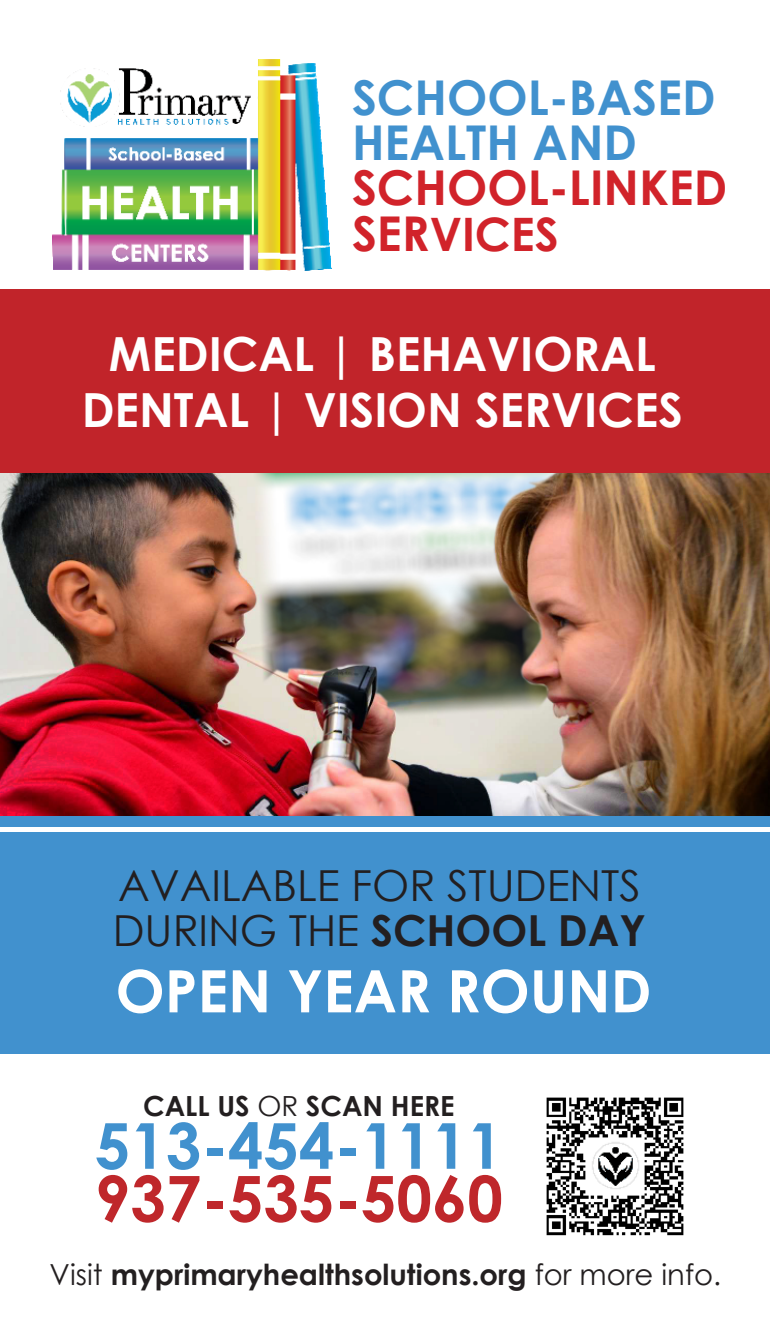
<style>
.page{position:relative;width:770px;height:1337px;background:#fff}
.page>*{position:absolute;margin:0;border:0;box-sizing:border-box;transform-origin:0 0}
.t1{font:700 63.23px "Century Gothic";color:#4191ce}
.t2{font:700 63.23px "Century Gothic";color:#bf272b}
.t3{font:700 58.5px "Century Gothic";color:#fff}
.t4{font:700 47.93px/45.2px "Century Gothic";color:#d1232a}
.t5{font:700 47.93px "Century Gothic";color:#4191ce}
.t6{font:700 47.02px "Century Gothic";color:#fff}
.t7{font:700 46.12px "Century Gothic";color:#d1232a}
.t8{font:42.75px/45px "Century Gothic";color:#231f20}
.t9{font:700 29.03px "Century Gothic";color:#231f20}
.t10{font:700 27.68px "Century Gothic";color:#231f20}
.s1{color:#4191ce}
.s2{font-size:47.93px}
.s3{font-weight:700}
.s4{font-weight:400}
</style>
<div class="page">
<div style="left:0;top:289px;width:770px;height:762px;background:#c1242a"></div>
<div style="left:0;top:734px;width:770px;height:319px;background:#4191ce"></div>
<img style="left:546px;top:1097px;width:138px;height:137px">
<img style="left:0;top:473px;width:770px;height:342px">
<img style="left:53px;top:59px;width:278px;height:212px">
<hr style="left:0;top:827px;width:770px;height:4px;background:#fff">
<p class="t5" style="left:352px;top:61px;width:365px">SCHOOL-BASED</p>
<p class="t4" style="left:352px;top:118px;width:377px"><span class="s1">HEALTH AND<br></span>SCHOOL-LINKED</p>
<p class="t7" style="left:352px;top:199px;width:208px"><span class="s2">SER</span>VICES</p>
<p class="t6" style="left:109px;top:318px;width:548px">MEDICAL | BEHAVIORAL</p>
<p class="t6" style="left:82px;top:374px;width:602px">DENTAL | VISION SERVICES</p>
<p class="t8" style="left:113px;top:862px;width:534px">AVAILABLE FOR STUDENTS<br>DURING THE <span class="s3">SCHOOL DAY</span></p>
<p class="t3" style="left:115px;top:946px;width:537px">OPEN YEAR ROUND</p>
<p class="t10" style="left:143px;top:1085px;width:313px">CALL US <span class="s4">OR</span> SCAN HERE</p>
<p class="t1" style="left:95px;top:1097px;width:409px">513-454-1111</p>
<p class="t2" style="left:95px;top:1150px;width:409px">937-535-5060</p>
<p class="t9" style="left:50px;top:1252px;width:673px"><span class="s4">Visit</span> myprimaryhealthsolutions.org <span class="s4">for more info.</span></p>
</div>
